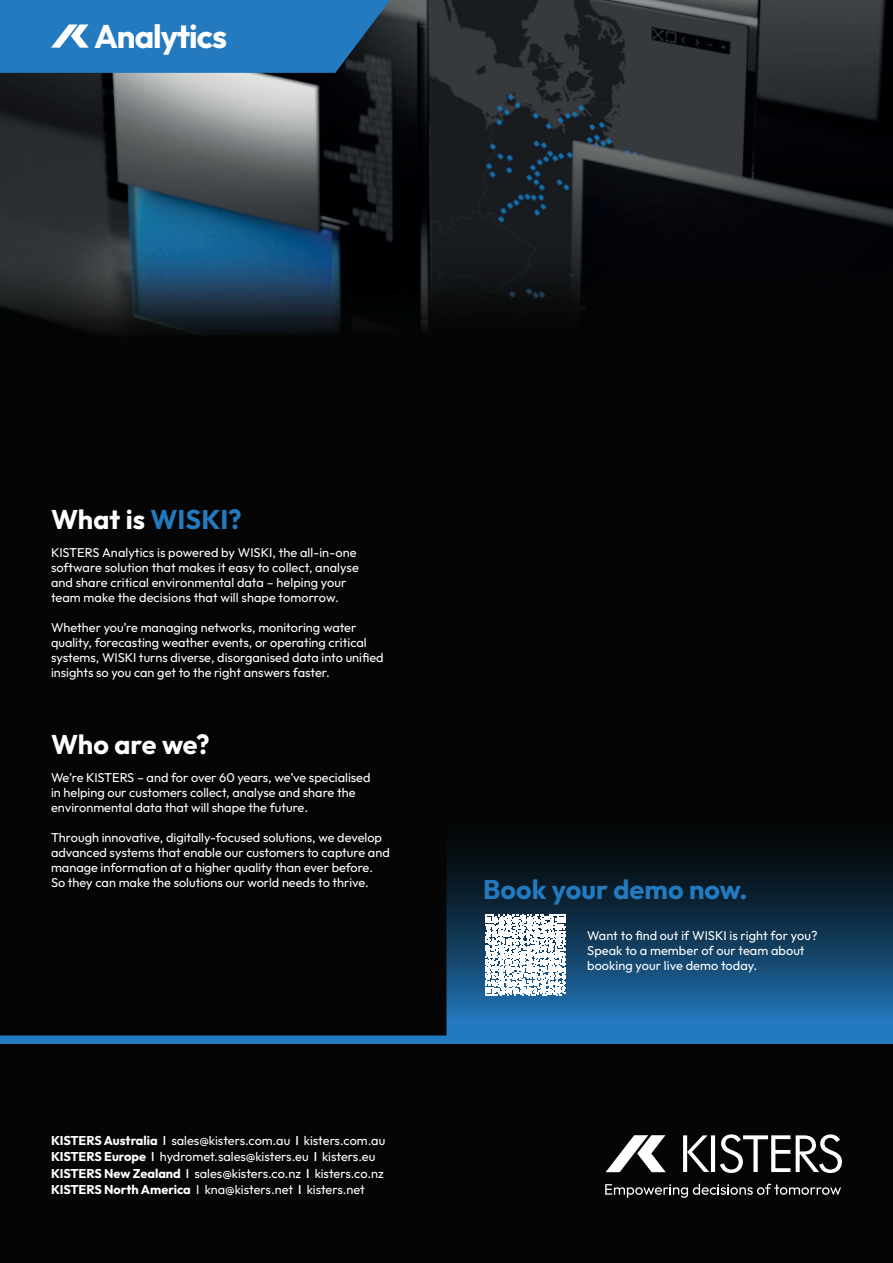
<style>
.page{position:relative;width:893px;height:1263px;background:#fff}
.page>*{position:absolute;margin:0;border:0;box-sizing:border-box;transform-origin:0 0}
.t1{font:700 32.7px "Outfit";letter-spacing:-.03em;color:#fff}
.t2{font:700 27px "Outfit";color:#fff}
.t3{font:700 27px "Outfit";letter-spacing:.005em;color:#237abf}
.t4{font:12.75px/15px "Outfit";color:#fff}
.s1{color:#237abf}
.s2{font-weight:700}
.s3{font-weight:500}
</style>
<div class="page">
<img style="left:0;top:0;width:893px;height:1263px">
<svg style="left:0;top:779px;width:893px;height:265px;background:#0a1c29"></svg>
<svg style="left:683px;top:1135px;width:26px;height:37px"></svg>
<hr style="left:711px;top:1135px;width:4px;height:37px;background:#fff">
<svg style="left:720px;top:1134px;width:70px;height:39px"></svg>
<svg style="left:796px;top:1134px;width:46px;height:39px"></svg>
<svg style="left:606px;top:1135px;width:60px;height:37px"></svg>
<svg style="left:605px;top:1184px;width:236px;height:14px;background:#3b3b3b"></svg>
<svg style="left:0;top:0;width:390px;height:73px;background:#2676b5"></svg>
<svg style="left:485px;top:915px;width:80px;height:80px"></svg>
<h1 class="t1" style="left:94px;top:18px;width:134px">Analytics</h1>
<h2 class="t2" style="left:51px;top:504px;width:192px">What is <span class="s1">WISKI?</span></h2>
<p class="t4" style="left:51px;top:544px;width:309px">KISTERS Analytics is powered by WISKI, the all-in-one software solution that makes it easy to collect, analyse and share critical environmental data – helping your team make the decisions that will shape tomorrow.</p>
<p class="t4" style="left:51px;top:619px;width:334px">Whether you’re managing networks, monitoring water quality, forecasting weather events, or operating critical systems, WISKI turns diverse, disorganised data into unified insights so you can get to the right answers faster.</p>
<h2 class="t2" style="left:51px;top:730px;width:160px">Who are we?</h2>
<p class="t4" style="left:51px;top:769px;width:321px">We’re KISTERS – and for over 60 years, we’ve specialised in helping our customers collect, analyse and share the environmental data that will shape the future.</p>
<p class="t4" style="left:51px;top:829px;width:340px">Through innovative, digitally-focused solutions, we develop advanced systems that enable our customers to capture and manage information at a higher quality than ever before.<br>So they can make the solutions our world needs to thrive.</p>
<p class="t4" style="left:51px;top:1132px;width:336px;line-height:16.5px"><span class="s2">KISTERS Australia</span> <span class="s3">I</span> sales@kisters.com.au <span class="s3">I</span> kisters.com.au <span class="s2">KISTERS Europe</span> <span class="s3">I</span> hydromet.sales@kisters.eu <span class="s3">I</span> kisters.eu <span class="s2">KISTERS New Zealand</span> <span class="s3">I</span> sales@kisters.co.nz <span class="s3">I</span> kisters.co.nz <span class="s2">KISTERS North America</span> I kna@kisters.net <span class="s3">I</span> kisters.net</p>
<h2 class="t3" style="left:483px;top:874px;width:266px">Book your demo now.</h2>
<p class="t4" style="left:587px;top:928px;width:232px">Want to find out if WISKI is right for you?<br>Speak to a member of our team about booking your live demo today.</p>
</div>
